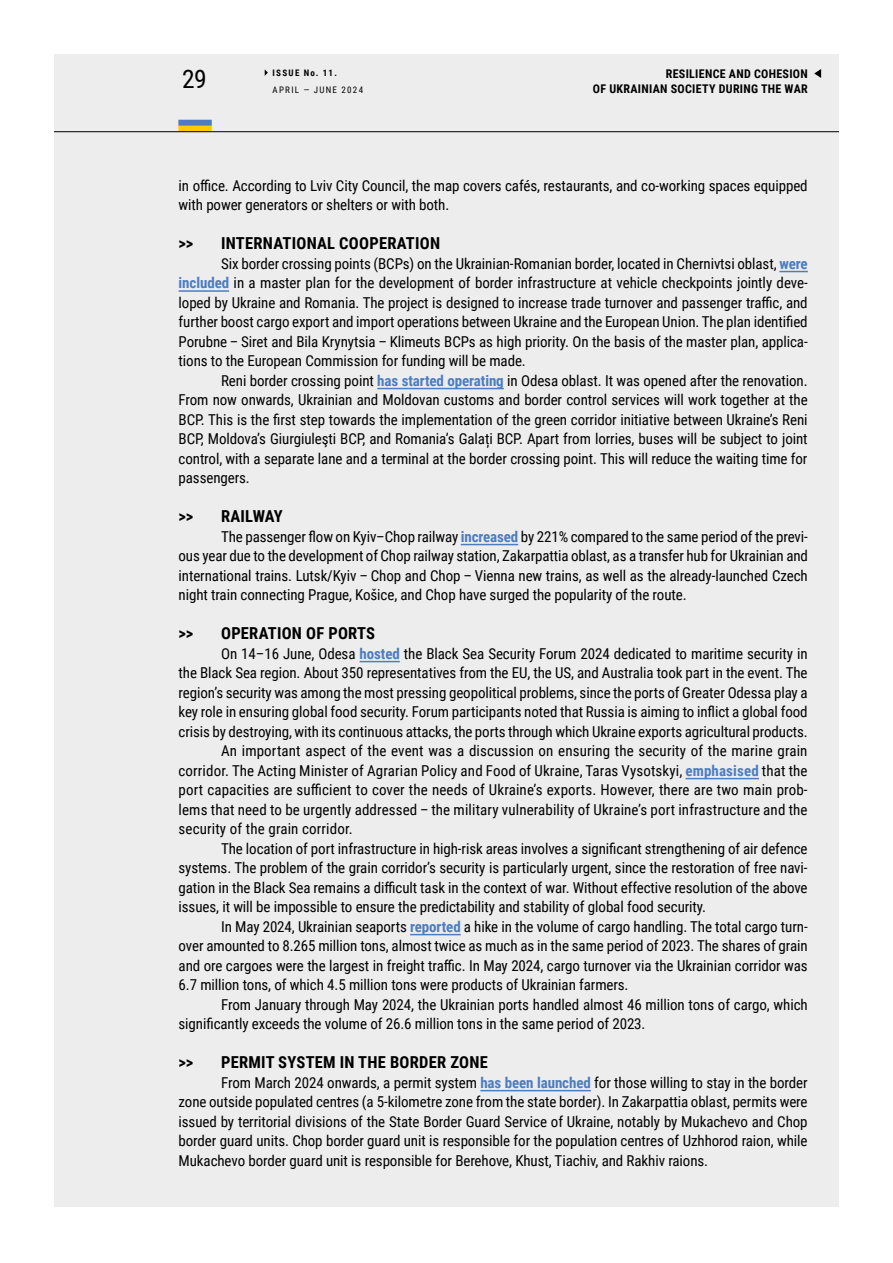
<style>
.page{position:relative;width:893px;height:1263px;background:#fff}
.page>*{position:absolute;margin:0;border:0;box-sizing:border-box;transform-origin:0 0}
.t1{font:25.5px "Roboto Condensed";color:#000}
.t2{font:700 16.5px "Roboto Condensed";letter-spacing:.015em;color:#000}
.t3{font:15px/19.5px "Roboto Condensed";letter-spacing:-.005em;color:#000;text-align:justify}
.t4{font:700 12px/15px "Roboto Condensed";letter-spacing:.025em;color:#000;text-align:right}
.t5{font:9px "Roboto Condensed";letter-spacing:.145em;color:#000}
.t6{font:700 9px "Roboto Condensed";letter-spacing:.145em;color:#000}
.s1{font-weight:700;color:#4d7dbf}
</style>
<div class="page">
<div style="left:54px;top:54px;width:785px;height:1152px;background:#ededee"></div>
<svg style="left:265px;top:70px;width:3px;height:6px"></svg>
<svg style="left:814px;top:69px;width:7px;height:9px"></svg>
<div style="left:178px;top:126px;width:34px;height:6px;background:#ffcb05"></div>
<div style="left:178px;top:120px;width:34px;height:6px;background:#4d7dbf"></div>
<hr style="left:54px;top:131px;width:785px;height:1px;background:#000">
<svg style="left:779px;top:271px;width:29px;height:1px"></svg>
<hr style="left:179px;top:290px;width:50px;height:2px;background:#4d7dbf">
<hr style="left:377px;top:388px;width:127px;height:1px;background:#4d7dbf">
<hr style="left:461px;top:544px;width:57px;height:1px;background:#4d7dbf">
<hr style="left:360px;top:661px;width:40px;height:1px;background:#4d7dbf">
<hr style="left:686px;top:778px;width:73px;height:1px;background:#4d7dbf">
<hr style="left:410px;top:934px;width:51px;height:1px;background:#4d7dbf">
<hr style="left:480px;top:1090px;width:111px;height:1px;background:#4d7dbf">
<h1 class="t1" style="left:182px;top:61px;width:26px">29</h1>
<p class="t6" style="left:272px;top:66px;width:66px">ISSUE No. 11.</p>
<p class="t5" style="left:273px;top:83px;width:92px">APRIL — JUNE 2024</p>
<p class="t4" style="left:593px;top:66px;width:216px">RESILIENCE AND COHESION<br>OF UKRAINIAN SOCIETY DURING THE WAR</p>
<p class="t3" style="left:179px;top:175px;width:631px">in office. According to Lviv City Council, the map covers cafés, restaurants, and co-working spaces equipped with power generators or shelters or with both.</p>
<p class="t2" style="left:179px;top:232px;width:16px">&gt;&gt;</p>
<p class="t2" style="left:221px;top:232px;width:220px">INTERNATIONAL COOPERATION</p>
<p class="t3" style="left:179px;top:253px;width:631px;text-indent:43px">Six border crossing points (BCPs) on the Ukrainian--Romanian border, located in Chernivtsi oblast, <span class="s1">were included</span> in a master plan for the development of border infrastructure at vehicle checkpoints jointly deve&shy;loped by Ukraine and Romania. The project is designed to increase trade turnover and passenger traffic, and further boost cargo export and import operations between Ukraine and the European Union. The plan identified Porubne – Siret and Bila Krynytsia – Klimeuts BCPs as high priority. On the basis of the master plan, applica&shy;tions to the European Commission for funding will be made.</p>
<p class="t3" style="left:179px;top:370px;width:631px;text-indent:43px">Reni border crossing point <span class="s1">has started operating</span> in Odesa oblast. It was opened after the renovation.<br>From now onwards, Ukrainian and Moldovan customs and border control services will work together at the BCP. This is the first step towards the implementation of the green corridor initiative between Ukraine’s Reni BCP, Moldova’s Giurgiuleşti BCP, and Romania’s Galați BCP. Apart from lorries, buses will be subject to joint control, with a separate lane and a terminal at the border crossing point. This will reduce the waiting time for passengers.</p>
<p class="t2" style="left:179px;top:505px;width:16px">&gt;&gt;</p>
<p class="t2" style="left:221px;top:505px;width:63px">RAILWAY</p>
<p class="t3" style="left:179px;top:526px;width:631px;text-indent:43px">The passenger flow on Kyiv–Chop railway <span class="s1">increased</span> by 221% compared to the same period of the previ&shy;ous year due to the development of Chop railway station, Zakarpattia oblast, as a transfer hub for Ukrainian and international trains. Lutsk/Kyiv – Chop and Chop – Vienna new trains, as well as the already--launched Czech night train connecting Prague, Košice, and Chop have surged the popularity of the route.</p>
<p class="t2" style="left:179px;top:622px;width:16px">&gt;&gt;</p>
<p class="t2" style="left:221px;top:622px;width:156px">OPERATION OF PORTS</p>
<p class="t3" style="left:221px;top:643px;width:588px">On 14–16 June, Odesa <span class="s1">hosted</span> the Black Sea Security Forum 2024 dedicated to maritime security in</p>
<p class="t3" style="left:179px;top:662px;width:631px">the Black Sea region. About 350 representatives from the EU, the US, and Australia took part in the event. The</p>
<p class="t3" style="left:179px;top:682px;width:630px">region’s security was among the most pressing geopolitical problems, since the ports of Greater Odessa play a</p>
<p class="t3" style="left:179px;top:701px;width:631px">key role in ensuring global food security. Forum participants noted that Russia is aiming to inflict a global food</p>
<p class="t3" style="left:179px;top:721px;width:631px">crisis by destroying, with its continuous attacks, the ports through which Ukraine exports agricultural products.</p>
<p class="t3" style="left:221px;top:740px;width:588px">An important aspect of the event was a discussion on ensuring the security of the marine grain</p>
<p class="t3" style="left:179px;top:760px;width:631px">corridor. The Acting Minister of Agrarian Policy and Food of Ukraine, Taras Vysotskyi, <span class="s1">emphasised</span> that the</p>
<p class="t3" style="left:179px;top:779px;width:631px">port capacities are sufficient to cover the needs of Ukraine’s exports. However, there are two main prob-</p>
<p class="t3" style="left:179px;top:799px;width:631px">lems that need to be urgently addressed – the military vulnerability of Ukraine’s port infrastructure and the</p>
<p class="t3" style="left:179px;top:818px;width:176px">security of the grain corridor.</p>
<p class="t3" style="left:221px;top:838px;width:588px">The location of port infrastructure in high-risk areas involves a significant strengthening of air defence</p>
<p class="t3" style="left:179px;top:857px;width:631px">systems. The problem of the grain corridor’s security is particularly urgent, since the restoration of free navi-</p>
<p class="t3" style="left:179px;top:877px;width:630px">gation in the Black Sea remains a difficult task in the context of war. Without effective resolution of the above</p>
<p class="t3" style="left:179px;top:896px;width:529px">issues, it will be impossible to ensure the predictability and stability of global food security.</p>
<p class="t3" style="left:221px;top:916px;width:588px">In May 2024, Ukrainian seaports <span class="s1">reported</span> a hike in the volume of cargo handling. The total cargo turn-</p>
<p class="t3" style="left:179px;top:935px;width:631px">over amounted to 8.265 million tons, almost twice as much as in the same period of 2023. The shares of grain</p>
<p class="t3" style="left:179px;top:955px;width:631px">and ore cargoes were the largest in freight traffic. In May 2024, cargo turnover via the Ukrainian corridor was</p>
<p class="t3" style="left:179px;top:974px;width:451px">6.7 million tons, of which 4.5 million tons were products of Ukrainian farmers.</p>
<p class="t3" style="left:221px;top:994px;width:588px">From January through May 2024, the Ukrainian ports handled almost 46 million tons of cargo, which</p>
<p class="t3" style="left:179px;top:1013px;width:468px">significantly exceeds the volume of 26.6 million tons in the same period of 2023.</p>
<p class="t2" style="left:179px;top:1051px;width:16px">&gt;&gt;</p>
<p class="t2" style="left:221px;top:1051px;width:268px">PERMIT SYSTEM IN THE BORDER ZONE</p>
<p class="t3" style="left:179px;top:1072px;width:631px;text-indent:43px">From March 2024 onwards, a permit system <span class="s1">has been launched</span> for those willing to stay in the border zone outside populated centres (a 5-kilometre zone from the state border). In Zakarpattia oblast, permits were issued by territorial divisions of the State Border Guard Service of Ukraine, notably by Mukachevo and Chop border guard units. Chop border guard unit is responsible for the population centres of Uzhhorod raion, while Mukachevo border guard unit is responsible for Berehove, Khust, Tiachiv, and Rakhiv raions.</p>
</div>
